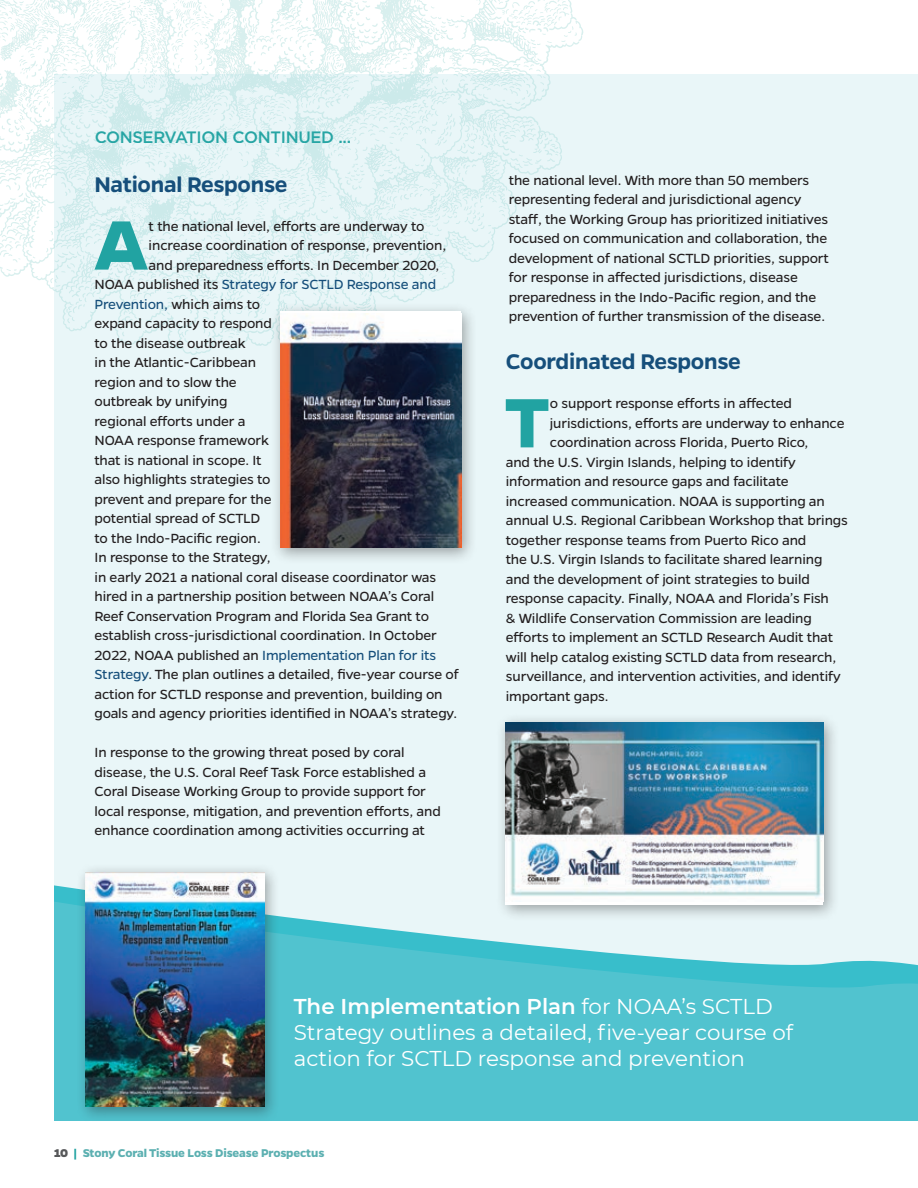
<style>
.page{position:relative;width:918px;height:1188px;background:#fff}
.page>*{position:absolute;margin:0;border:0;box-sizing:border-box;transform-origin:0 0}
.t1{font:700 78.9px "Gentona";color:#21a3a2}
.t2{font:600 24px "Gentona";letter-spacing:-.01em;color:#164f7b}
.t3{font:21.45px/25.7px "Montserrat";color:#fff}
.t4{font:500 16.5px "Gotham";letter-spacing:-.02em;color:#21a3a2}
.t5{font:15px/19.5px "Gentona";letter-spacing:-.01em;color:#231f20}
.t6{font:15px "Gentona";letter-spacing:-.01em;color:#164f7b}
.t7{font:700 12.75px "Gentona";letter-spacing:-.015em;color:#5cb0b1}
.s1{color:#231f20}
.s2{color:#164f7b}
.s3{font-weight:600}
.s4{font-weight:800;color:#57585a}
.s5{color:#21a3a2}
</style>
<div class="page">
<div style="left:54px;top:74px;width:864px;height:1046px;background:#e9f6f8"></div>
<svg style="left:54px;top:885px;width:864px;height:235px;fill:#51c3cf"></svg>
<svg style="left:0;top:0;width:584px;height:355px"></svg>
<div style="left:75px;top:863px;width:205px;height:260px;background:#231f20;opacity:.4"></div>
<img style="left:85px;top:873px;width:179px;height:234px">
<div style="left:271px;top:302px;width:207px;height:263px;background:#231f20;opacity:.4"></div>
<img style="left:280px;top:314px;width:181px;height:234px">
<div style="left:496px;top:712px;width:343px;height:209px;background:#231f20;opacity:.4"></div>
<img style="left:506px;top:722px;width:317px;height:180px">
<p class="t4" style="left:94px;top:126px;width:258px">CONSERVATION CONTINUED ...</p>
<h2 class="t2" style="left:94px;top:170px;width:195px">National Response</h2>
<h1 class="t1" style="left:94px;top:199px;width:56px">A</h1>
<p class="t5" style="left:149px;top:216px;width:277px">t the national level, efforts are underway to</p>
<p class="t5" style="left:149px;top:236px;width:299px">increase coordination of response, prevention,</p>
<p class="t5" style="left:149px;top:255px;width:292px">and preparedness efforts. In December 2020,</p>
<p class="t6" style="left:94px;top:276px;width:343px"><span class="s1">NOAA published its</span> Strategy for SCTLD Response and</p>
<p class="t6" style="left:94px;top:295px;width:167px">Prevention, <span class="s1">which aims to</span></p>
<p class="t5" style="left:94px;top:314px;width:179px">expand capacity to respond</p>
<p class="t5" style="left:94px;top:333px;width:153px">to the disease outbreak</p>
<p class="t5" style="left:94px;top:353px;width:163px">in the Atlantic-Caribbean</p>
<p class="t5" style="left:94px;top:372px;width:144px">region and to slow the</p>
<p class="t5" style="left:94px;top:392px;width:134px">outbreak by unifying</p>
<p class="t5" style="left:94px;top:411px;width:152px">regional efforts under a</p>
<p class="t5" style="left:94px;top:431px;width:176px">NOAA response framework</p>
<p class="t5" style="left:94px;top:450px;width:169px">that is national in scope. It</p>
<p class="t5" style="left:94px;top:470px;width:178px">also highlights strategies to</p>
<p class="t5" style="left:94px;top:489px;width:179px">prevent and prepare for the</p>
<p class="t5" style="left:94px;top:509px;width:167px">potential spread of SCTLD</p>
<p class="t5" style="left:94px;top:528px;width:168px">to the Indo-Pacific region.</p>
<p class="t5" style="left:94px;top:548px;width:178px">In response to the Strategy,</p>
<p class="t5" style="left:94px;top:567px;width:343px">in early 2021 a national coral disease coordinator was</p>
<p class="t5" style="left:94px;top:587px;width:341px">hired in a partnership position between NOAA’s Coral</p>
<p class="t5" style="left:94px;top:606px;width:336px">Reef Conservation Program and Florida Sea Grant to</p>
<p class="t5" style="left:94px;top:626px;width:344px">establish cross-jurisdictional coordination. In October</p>
<p class="t6" style="left:94px;top:646px;width:343px"><span class="s1">2022, NOAA published an</span> Implementation Plan for its</p>
<p class="t5" style="left:94px;top:665px;width:366px"><span class="s2">Strategy</span>. The plan outlines a detailed, five-year course of</p>
<p class="t5" style="left:94px;top:684px;width:350px">action for SCTLD response and prevention, building on</p>
<p class="t5" style="left:94px;top:704px;width:364px">goals and agency priorities identified in NOAA’s strategy.</p>
<p class="t5" style="left:94px;top:743px;width:348px">In response to the growing threat posed by coral disease, the U.S. Coral Reef Task Force established a Coral Disease Working Group to provide support for local response, mitigation, and prevention efforts, and enhance coordination among activities occurring at</p>
<p class="t5" style="left:509px;top:170px;width:322px">the national level. With more than 50 members representing federal and jurisdictional agency staff, the Working Group has prioritized initiatives focused on communication and collaboration, the development of national SCTLD priorities, support for response in affected jurisdictions, disease preparedness in the Indo-Pacific region, and the prevention of further transmission of the disease.</p>
<h2 class="t2" style="left:506px;top:348px;width:237px">Coordinated Response</h2>
<h1 class="t1" style="left:504px;top:377px;width:47px">T</h1>
<p class="t5" style="left:550px;top:394px;width:244px">o support response efforts in affected</p>
<p class="t5" style="left:550px;top:413px;width:296px">jurisdictions, efforts are underway to enhance</p>
<p class="t5" style="left:550px;top:433px;width:260px">coordination across Florida, Puerto Rico,</p>
<p class="t5" style="left:506px;top:452px;width:292px">and the U.S. Virgin Islands, helping to identify</p>
<p class="t5" style="left:506px;top:472px;width:285px">information and resource gaps and facilitate</p>
<p class="t5" style="left:506px;top:491px;width:321px">increased communication. NOAA is supporting an</p>
<p class="t5" style="left:506px;top:511px;width:344px">annual U.S. Regional Caribbean Workshop that brings</p>
<p class="t5" style="left:506px;top:530px;width:302px">together response teams from Puerto Rico and</p>
<p class="t5" style="left:506px;top:550px;width:318px">the U.S. Virgin Islands to facilitate shared learning</p>
<p class="t5" style="left:506px;top:569px;width:306px">and the development of joint strategies to build</p>
<p class="t5" style="left:506px;top:589px;width:324px">response capacity. Finally, NOAA and Florida’s Fish</p>
<p class="t5" style="left:506px;top:608px;width:307px">&amp; Wildlife Conservation Commission are leading</p>
<p class="t5" style="left:506px;top:628px;width:329px">efforts to implement an SCTLD Research Audit that</p>
<p class="t5" style="left:506px;top:647px;width:332px">will help catalog existing SCTLD data from research,</p>
<p class="t5" style="left:506px;top:667px;width:336px">surveillance, and intervention activities, and identify</p>
<p class="t5" style="left:506px;top:686px;width:104px">important gaps.</p>
<h3 class="t3" style="left:294px;top:993px;width:501px"><span class="s3">The Implementation Plan</span> for NOAA’s SCTLD<br>Strategy outlines a detailed, five-year course of action for SCTLD response and prevention</h3>
<p class="t7" style="left:54px;top:1146px;width:272px"><span class="s4">10</span> <span class="s5">|</span> Stony Coral Tissue Loss Disease Prospectus</p>
</div>
